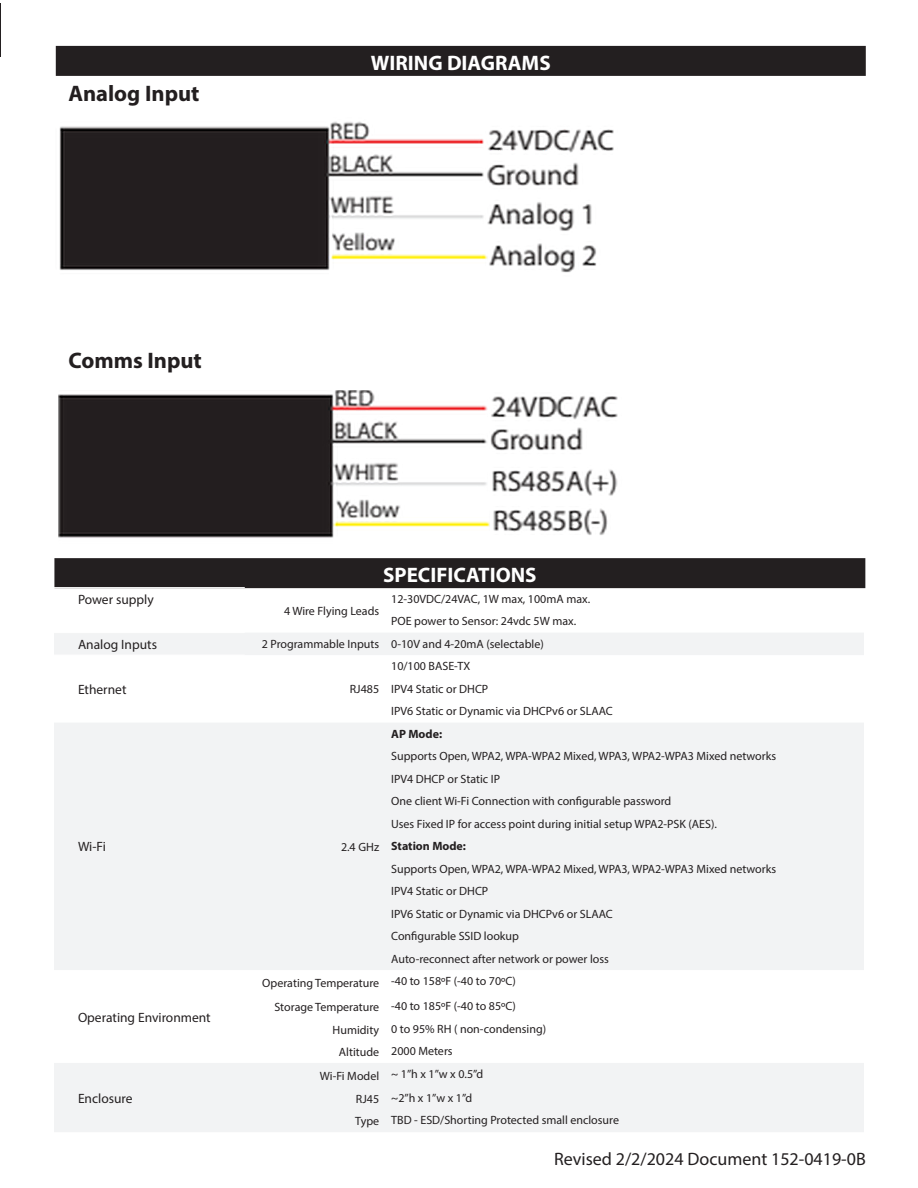
<style>
.page{position:relative;width:918px;height:1188px;background:#fff}
.page>*{position:absolute;margin:0;border:0;box-sizing:border-box;transform-origin:0 0}
.S_Bold_10pt{font:700 22.5px "Myriad Pro";color:#231f20}
.Install_Heading_Bars{font:700 21px "Myriad Pro";color:#fff}
.t1{font:18px "Myriad Pro";color:#231f20}
.t2{font:13.5px "Myriad Pro";color:#231f20}
.t3{font:12px "Myriad Pro";color:#231f20}
.t4{font:700 12px "Myriad Pro";color:#231f20}
</style>
<div class="page">
<div style="left:54px;top:558px;width:811px;height:30px;background:#231f20"></div>
<div style="left:56px;top:46px;width:810px;height:30px;background:#231f20"></div>
<svg style="left:54px;top:633px;width:810px;height:499px;fill:#f2f3f4"></svg>
<svg style="left:54px;top:970px;width:810px;height:93px"></svg>
<hr style="left:54px;top:587px;width:191px;height:1px;background:#fff">
<hr style="left:54px;top:655px;width:191px;height:1px;background:#fff">
<img style="left:59px;top:121px;width:555px;height:152px">
<img style="left:58px;top:391px;width:560px;height:147px">
<p class="S_Bold_10pt" style="left:68px;top:79px;width:133px">Analog Input</p>
<p class="Install_Heading_Bars" style="left:371px;top:49px;width:181px">WIRING DIAGRAMS</p>
<p class="S_Bold_10pt" style="left:68px;top:346px;width:135px">Comms Input</p>
<p class="t2" style="left:78px;top:591px;width:77px">Power supply</p>
<p class="Install_Heading_Bars" style="left:383px;top:561px;width:155px">SPECIFICATIONS</p>
<p class="t3" style="left:284px;top:603px;width:97px">4 Wire Flying Leads</p>
<p class="t3" style="left:391px;top:591px;width:200px">12-30VDC/24VAC, 1W max, 100mA max.</p>
<p class="t3" style="left:391px;top:614px;width:187px">POE power to Sensor: 24vdc 5W max.</p>
<p class="t2" style="left:78px;top:636px;width:81px">Analog Inputs</p>
<p class="t3" style="left:262px;top:636px;width:119px">2 Programmable Inputs</p>
<p class="t3" style="left:391px;top:636px;width:154px">0-10V and 4-20mA (selectable)</p>
<p class="t2" style="left:78px;top:681px;width:50px">Ethernet</p>
<p class="t3" style="left:350px;top:682px;width:31px">RJ485</p>
<p class="t3" style="left:391px;top:659px;width:81px">10/100 BASE-TX</p>
<p class="t3" style="left:391px;top:681px;width:99px">IPV4 Static or DHCP</p>
<p class="t3" style="left:391px;top:704px;width:223px">IPV6 Static or Dynamic via DHCPv6 or SLAAC</p>
<p class="t2" style="left:78px;top:839px;width:29px">Wi-Fi</p>
<p class="t3" style="left:341px;top:839px;width:40px">2.4 GHz</p>
<p class="t4" style="left:391px;top:726px;width:53px">AP Mode:</p>
<p class="t3" style="left:391px;top:749px;width:386px">Supports Open, WPA2, WPA-WPA2 Mixed, WPA3, WPA2-WPA3 Mixed networks</p>
<p class="t3" style="left:391px;top:771px;width:110px">IPV4 DHCP or Static IP</p>
<p class="t3" style="left:391px;top:794px;width:282px">One client Wi-Fi Connection with configurable password</p>
<p class="t3" style="left:391px;top:816px;width:327px">Uses Fixed IP for access point during initial setup WPA2-PSK (AES).</p>
<p class="t4" style="left:391px;top:838px;width:76px">Station Mode:</p>
<p class="t3" style="left:391px;top:861px;width:386px">Supports Open, WPA2, WPA-WPA2 Mixed, WPA3, WPA2-WPA3 Mixed networks</p>
<p class="t3" style="left:391px;top:884px;width:99px">IPV4 Static or DHCP</p>
<p class="t3" style="left:391px;top:906px;width:223px">IPV6 Static or Dynamic via DHCPv6 or SLAAC</p>
<p class="t3" style="left:391px;top:929px;width:129px">Configurable SSID lookup</p>
<p class="t3" style="left:391px;top:951px;width:219px">Auto-reconnect after network or power loss</p>
<p class="t2" style="left:78px;top:1009px;width:134px">Operating Environment</p>
<p class="t2" style="left:78px;top:1090px;width:56px">Enclosure</p>
<p class="t3" style="left:262px;top:976px;width:118px">Operating Temperature</p>
<p class="t3" style="left:391px;top:974px;width:126px">-40 to 158ºF (-40 to 70ºC)</p>
<p class="t3" style="left:274px;top:1000px;width:106px">Storage Temperature</p>
<p class="t3" style="left:391px;top:999px;width:126px">-40 to 185ºF (-40 to 85ºC)</p>
<p class="t3" style="left:333px;top:1022px;width:48px">Humidity</p>
<p class="t3" style="left:391px;top:1021px;width:157px">0 to 95% RH ( non-condensing)</p>
<p class="t3" style="left:339px;top:1045px;width:42px">Altitude</p>
<p class="t3" style="left:391px;top:1044px;width:63px">2000 Meters</p>
<p class="t3" style="left:320px;top:1068px;width:61px">Wi-Fi Model</p>
<p class="t3" style="left:391px;top:1066px;width:94px">~ 1”h x 1”w x 0.5”d</p>
<p class="t3" style="left:356px;top:1091px;width:25px">RJ45</p>
<p class="t3" style="left:391px;top:1091px;width:82px">~2”h x 1”w x 1”d</p>
<p class="t3" style="left:355px;top:1114px;width:25px">Type</p>
<p class="t3" style="left:391px;top:1112px;width:229px">TBD - ESD/Shorting Protected small enclosure</p>
<p class="t1" style="left:554px;top:1148px;width:313px">Revised 2/2/2024 Document 152-0419-0B</p>
</div>
